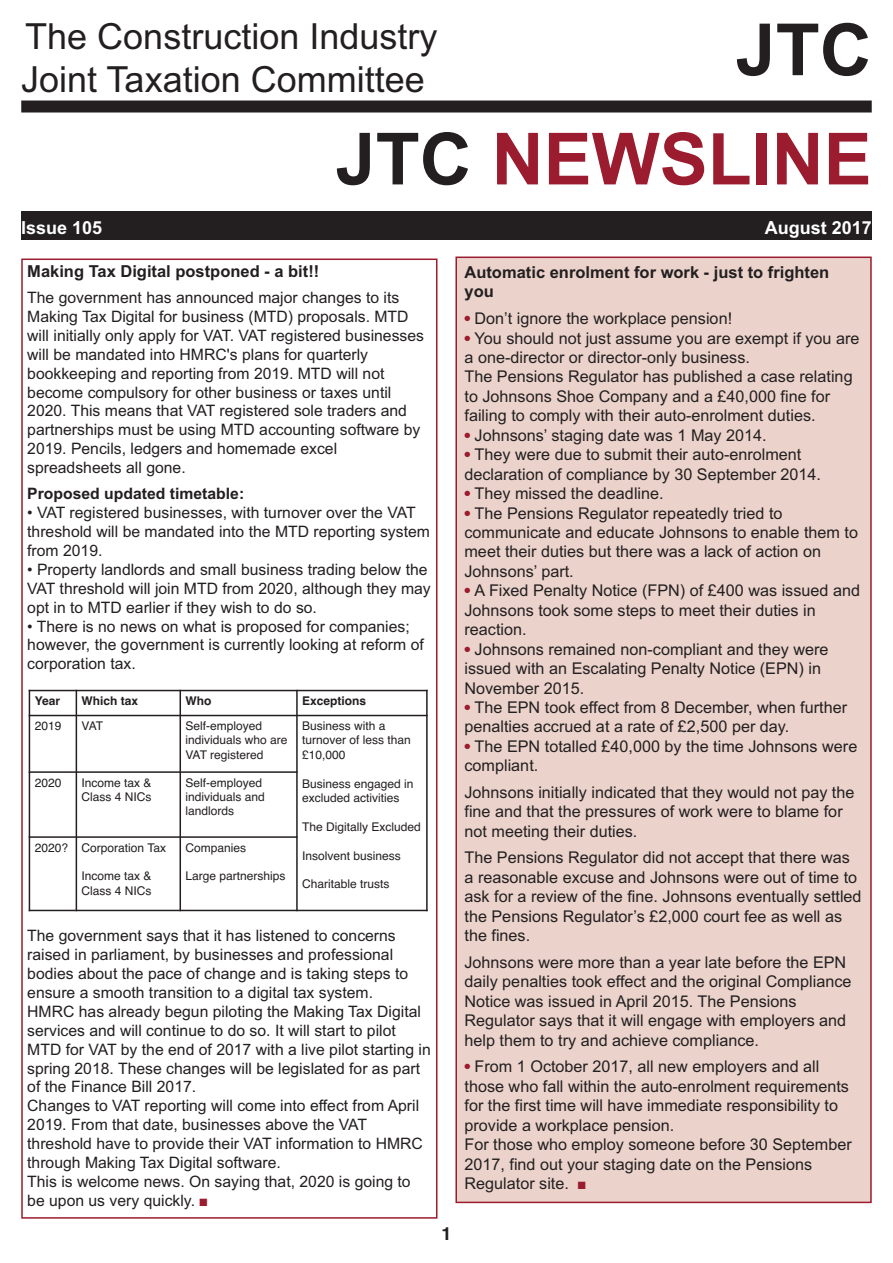
<style>
.page{position:relative;width:893px;height:1263px;background:#fff}
.page>*{position:absolute;margin:0;border:0;box-sizing:border-box;transform-origin:0 0}
.t1{font:700 72px "Arial";color:#9b1c2e}
.t2{font:700 72px "Arial";color:#231f20}
.t3{font:36px/43.2px "Arial";color:#231f20}
.t4{font:700 18px "Arial";color:#fff}
.t5{font:700 18px "Helvetica";color:#231f20}
.t6{font:700 16.5px/19.8px "Arial";color:#231f20}
.t7{font:16.2px/19.5px "Arial";color:#231f20}
.t8{font:15.75px/18.9px "Arial";color:#231f20}
.t9{font:700 15.75px "Arial";color:#231f20}
.t10{font:12px/14.4px "Helvetica";color:#231f20}
.t11{font:700 12px "Helvetica";color:#231f20}
.s1{color:#231f20}
.s2{color:#9b1c2e}
</style>
<div class="page">
<div style="left:21px;top:101px;width:851px;height:12px;background:#231f20"></div>
<div style="left:21px;top:212px;width:434px;height:28px;background:#231f20"></div>
<div style="left:455px;top:212px;width:417px;height:28px;background:#231f20"></div>
<div style="left:21px;top:258px;width:416px;height:960px;border:2px solid #9b1c2e"></div>
<hr style="left:29px;top:690px;width:1px;height:221px;background:#231f20">
<hr style="left:76px;top:690px;width:1px;height:221px;background:#231f20">
<hr style="left:180px;top:690px;width:1px;height:221px;background:#231f20">
<hr style="left:296px;top:690px;width:2px;height:221px;background:#231f20">
<hr style="left:426px;top:690px;width:2px;height:221px;background:#231f20">
<hr style="left:29px;top:690px;width:399px;height:1px;background:#231f20">
<hr style="left:29px;top:715px;width:399px;height:1px;background:#231f20">
<hr style="left:29px;top:771px;width:269px;height:2px;background:#231f20">
<hr style="left:29px;top:836px;width:269px;height:2px;background:#231f20">
<hr style="left:29px;top:910px;width:399px;height:1px;background:#231f20">
<div style="left:457px;top:258px;width:413px;height:944px;background:#ebd3cc"></div>
<div style="left:455px;top:257px;width:417px;height:946px;border:2px solid #9b1c2e"></div>
<h2 class="t3" style="left:21px;top:15px;width:418px">The Construction Industry<br>Joint Taxation Committee</h2>
<h1 class="t2" style="left:736px;top:8px;width:138px">JTC</h1>
<h1 class="t1" style="left:336px;top:117px;width:538px"><span class="s1">JTC</span> NEWSLINE</h1>
<p class="t4" style="left:21px;top:217px;width:83px">Issue 105</p>
<p class="t4" style="left:765px;top:217px;width:109px">August 2017</p>
<p class="t6" style="left:27px;top:261px;width:294px">Making Tax Digital postponed - a bit!!</p>
<p class="t8" style="left:27px;top:288px;width:398px">The government has announced major changes to its Making Tax Digital for business (MTD) proposals. MTD will initially only apply for VAT. VAT registered businesses will be mandated into HMRC's plans for quarterly bookkeeping and reporting from 2019. MTD will not become compulsory for other business or taxes until 2020. This means that VAT registered sole traders and partnerships must be using MTD accounting software by 2019. Pencils, ledgers and homemade excel spreadsheets all gone.</p>
<p class="t9" style="left:27px;top:485px;width:219px">Proposed updated timetable:</p>
<p class="t8" style="left:27px;top:503px;width:404px">• VAT registered businesses, with turnover over the VAT threshold will be mandated into the MTD reporting system from 2019.</p>
<p class="t8" style="left:27px;top:560px;width:405px">• Property landlords and small business trading below the<br>VAT threshold will join MTD from 2020, although they may opt in to MTD earlier if they wish to do so.</p>
<p class="t8" style="left:27px;top:617px;width:398px">• There is no news on what is proposed for companies; however, the government is currently looking at reform of corporation tax.</p>
<p class="t11" style="left:35px;top:694px;width:27px">Year</p>
<p class="t11" style="left:82px;top:694px;width:58px">Which tax</p>
<p class="t11" style="left:186px;top:694px;width:27px">Who</p>
<p class="t11" style="left:302px;top:694px;width:66px">Exceptions</p>
<p class="t10" style="left:35px;top:719px;width:28px">2019</p>
<p class="t10" style="left:82px;top:719px;width:23px">VAT</p>
<p class="t10" style="left:186px;top:719px;width:104px">Self-employed individuals who are<br>VAT registered</p>
<p class="t10" style="left:302px;top:719px;width:110px">Business with a turnover of less than £10,000</p>
<p class="t10" style="left:302px;top:776px;width:113px">Business engaged in excluded activities</p>
<p class="t10" style="left:302px;top:819px;width:120px">The Digitally Excluded</p>
<p class="t10" style="left:302px;top:848px;width:100px">Insolvent business</p>
<p class="t10" style="left:302px;top:877px;width:89px">Charitable trusts</p>
<p class="t10" style="left:35px;top:775px;width:28px">2020</p>
<p class="t10" style="left:82px;top:775px;width:72px">Income tax &amp;<br>Class 4 NICs</p>
<p class="t10" style="left:186px;top:775px;width:81px">Self-employed individuals and landlords</p>
<p class="t10" style="left:35px;top:840px;width:133px">2020? Corporation Tax</p>
<p class="t10" style="left:82px;top:869px;width:72px">Income tax &amp;<br>Class 4 NICs</p>
<p class="t10" style="left:186px;top:840px;width:62px">Companies</p>
<p class="t10" style="left:186px;top:869px;width:102px">Large partnerships</p>
<p class="t8" style="left:27px;top:926px;width:405px">The government says that it has listened to concerns raised in parliament, by businesses and professional bodies about the pace of change and is taking steps to ensure a smooth transition to a digital tax system.<br>HMRC has already begun piloting the Making Tax Digital services and will continue to do so. It will start to pilot MTD for VAT by the end of 2017 with a live pilot starting in spring 2018. These changes will be legislated for as part of the Finance Bill 2017.<br>Changes to VAT reporting will come into effect from April 2019. From that date, businesses above the VAT threshold have to provide their VAT information to HMRC through Making Tax Digital software.<br>This is welcome news. On saying that, 2020 is going to be upon us very quickly. <span class="s2">■</span></p>
<p class="t5" style="left:441px;top:1223px;width:12px">1</p>
<p class="t6" style="left:464px;top:262px;width:366px">Automatic enrolment for work - just to frighten you</p>
<p class="t7" style="left:464px;top:309px;width:269px"><sup>●</sup> Don’t ignore the workplace pension!</p>
<p class="t7" style="left:464px;top:328px;width:396px"><sup>●</sup> You should not just assume you are exempt if you are a one-director or director-only business.<br>The Pensions Regulator has published a case relating to Johnsons Shoe Company and a £40,000 fine for failing to comply with their auto-enrolment duties.</p>
<p class="t7" style="left:464px;top:425px;width:304px"><sup>●</sup> Johnsons’ staging date was 1 May 2014.</p>
<p class="t7" style="left:464px;top:445px;width:358px"><sup>●</sup> They were due to submit their auto-enrolment declaration of compliance by 30 September 2014.</p>
<p class="t7" style="left:464px;top:484px;width:201px"><sup>●</sup> They missed the deadline.</p>
<p class="t7" style="left:464px;top:503px;width:395px"><sup>●</sup> The Pensions Regulator repeatedly tried to communicate and educate Johnsons to enable them to meet their duties but there was a lack of action on Johnsons’ part.</p>
<p class="t7" style="left:464px;top:581px;width:397px"><sup>●</sup> A Fixed Penalty Notice (FPN) of £400 was issued and<br>Johnsons took some steps to meet their duties in reaction.</p>
<p class="t7" style="left:464px;top:639px;width:366px"><sup>●</sup> Johnsons remained non-compliant and they were issued with an Escalating Penalty Notice (EPN) in<br>November 2015.</p>
<p class="t7" style="left:464px;top:698px;width:384px"><sup>●</sup> The EPN took effect from 8 December, when further penalties accrued at a rate of £2,500 per day.</p>
<p class="t7" style="left:464px;top:736px;width:394px"><sup>●</sup> The EPN totalled £40,000 by the time Johnsons were compliant.</p>
<p class="t7" style="left:464px;top:783px;width:391px">Johnsons initially indicated that they would not pay the fine and that the pressures of work were to blame for not meeting their duties.</p>
<p class="t7" style="left:464px;top:848px;width:399px">The Pensions Regulator did not accept that there was a reasonable excuse and Johnsons were out of time to ask for a review of the fine. Johnsons eventually settled the Pensions Regulator’s £2,000 court fee as well as the fines.</p>
<p class="t7" style="left:464px;top:952px;width:388px">Johnsons were more than a year late before the EPN daily penalties took effect and the original Compliance Notice was issued in April 2015. The Pensions Regulator says that it will engage with employers and help them to try and achieve compliance.</p>
<p class="t7" style="left:464px;top:1057px;width:389px"><sup>●</sup> From 1 October 2017, all new employers and all those who fall within the auto-enrolment requirements for the first time will have immediate responsibility to provide a workplace pension.<br>For those who employ someone before 30 September 2017, find out your staging date on the Pensions Regulator site. <span class="s2">■</span></p>
</div>
